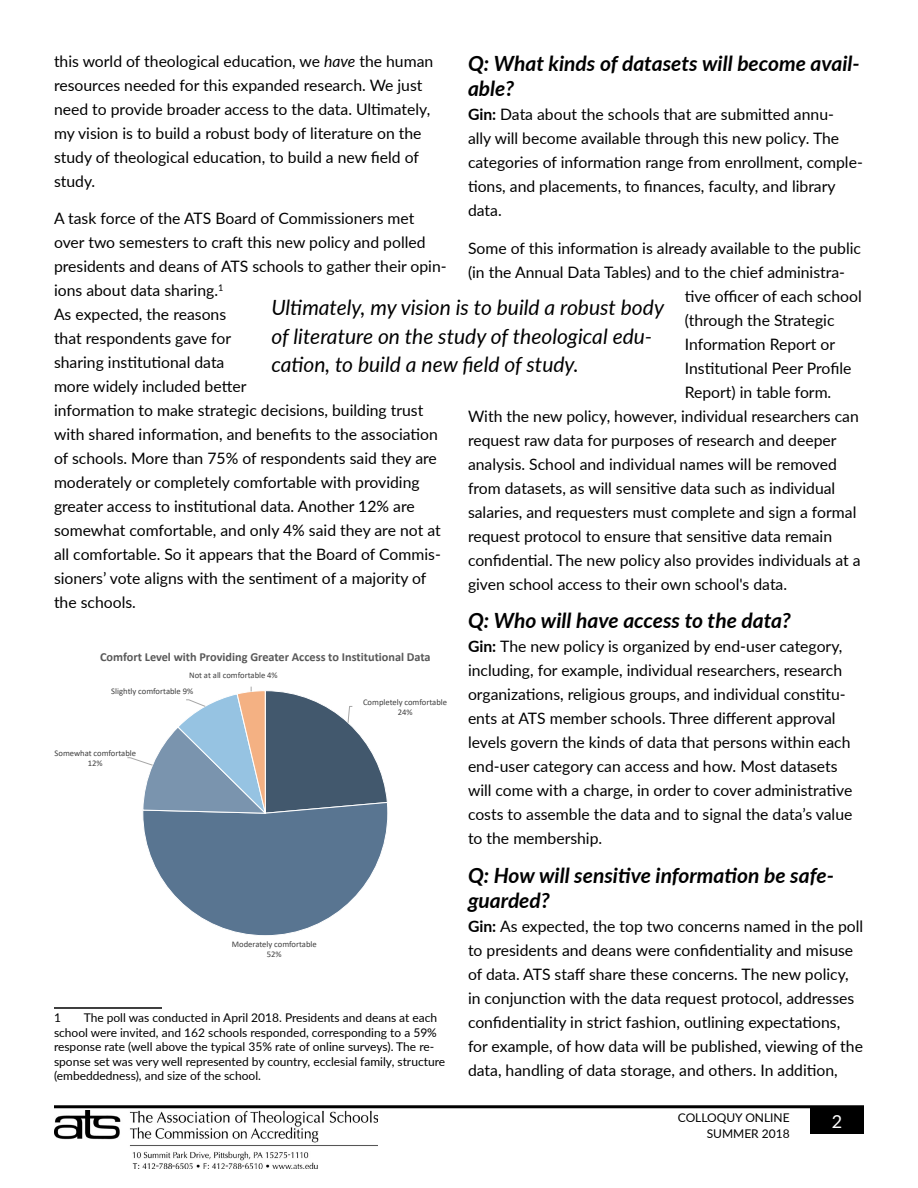
<style>
.page{position:relative;width:918px;height:1188px;background:#fff}
.page>*{position:absolute;margin:0;border:0;box-sizing:border-box;transform-origin:0 0}
.Subhead_2{font:italic 700 21px/25.2px "Lato";color:#000}
.Pull_Quote{font:italic 21px/28.5px "Lato";color:#000}
.t1{font:18px "Lato";color:#fff}
.Body_Text{font:15.75px/24px "Lato";color:#000}
.t2{font:700 12.3px "Calibri";color:#595959}
.Footnotes{font:12px/14.4px "Lato";color:#000;text-align:right}
.t3{font:8.55px/10.5px "Calibri";color:#404040;text-align:center}
.s1{font-style:italic}
.s2{font-weight:700}
</style>
<div class="page">
<div style="left:810px;top:1107px;width:54px;height:27px;background:#000"></div>
<hr style="left:54px;top:1105px;width:810px;height:3px;background:#000">
<img style="left:54px;top:1110px;width:324px;height:59px">
<hr style="left:54px;top:1007px;width:108px;height:2px;background:#000">
<svg style="left:127px;top:686px;width:261px;height:250px"></svg>
<p class="Body_Text" style="left:54px;top:48px;width:381px">this world of theological education, we <span class="s1">have</span> the human resources needed for this expanded research. We just need to provide broader access to the data. Ultimately, my vision is to build a robust body of literature on the study of theological education, to build a new field of study.</p>
<p class="Body_Text" style="left:54px;top:206px;width:394px">A task force of the ATS Board of Commissioners met over two semesters to craft this new policy and polled presidents and deans of ATS schools to gather their opin&shy;ions about data sharing.<sup>1<br></sup>As expected, the reasons<br>that respondents gave for<br>sharing institutional data<br>more widely included better<br>information to make strategic decisions, building trust with shared information, and benefits to the association of schools. More than 75% of respondents said they are moderately or completely comfortable with providing greater access to institutional data. Another 12% are somewhat comfortable, and only 4% said they are not at all comfortable. So it appears that the Board of Commis&shy;sioners’ vote aligns with the sentiment of a majority of the schools.</p>
<p class="Subhead_2" style="left:468px;top:50px;width:393px">Q: What kinds of datasets will become avail&shy;able?</p>
<p class="Body_Text" style="left:468px;top:102px;width:396px"><span class="s2">Gin:</span> Data about the schools that are submitted annu-<br>ally will become available through this new policy. The categories of information range from enrollment, comple&shy;tions, and placements, to finances, faculty, and library data.</p>
<p class="Body_Text" style="left:468px;top:235px;width:395px">Some of this information is already available to the public</p>
<p class="Body_Text" style="left:468px;top:259px;width:379px">(in the Annual Data Tables) and to the chief administra-</p>
<p class="Body_Text" style="left:685px;top:283px;width:179px">tive officer of each school</p>
<p class="Body_Text" style="left:685px;top:307px;width:151px">(through the Strategic</p>
<p class="Body_Text" style="left:685px;top:331px;width:152px">Information Report or</p>
<p class="Body_Text" style="left:685px;top:355px;width:168px">Institutional Peer Profile</p>
<p class="Body_Text" style="left:685px;top:379px;width:148px">Report) in table form.</p>
<p class="Body_Text" style="left:468px;top:403px;width:392px">With the new policy, however, individual researchers can</p>
<p class="Body_Text" style="left:468px;top:427px;width:370px">request raw data for purposes of research and deeper</p>
<p class="Body_Text" style="left:468px;top:451px;width:371px">analysis. School and individual names will be removed</p>
<p class="Body_Text" style="left:468px;top:475px;width:369px">from datasets, as will sensitive data such as individual</p>
<p class="Body_Text" style="left:468px;top:499px;width:390px">salaries, and requesters must complete and sign a formal</p>
<p class="Body_Text" style="left:468px;top:523px;width:366px">request protocol to ensure that sensitive data remain</p>
<p class="Body_Text" style="left:468px;top:547px;width:394px">confidential. The new policy also provides individuals at a</p>
<p class="Body_Text" style="left:468px;top:571px;width:321px">given school access to their own school's data.</p>
<p class="Subhead_2" style="left:468px;top:607px;width:324px">Q: Who will have access to the data?</p>
<p class="Body_Text" style="left:468px;top:634px;width:386px"><span class="s2">Gin:</span> The new policy is organized by end-user category, including, for example, individual researchers, research organizations, religious groups, and individual constitu&shy;ents at ATS member schools. Three different approval levels govern the kinds of data that persons within each end-user category can access and how. Most datasets will come with a charge, in order to cover administrative costs to assemble the data and to signal the data’s value to the membership.</p>
<p class="Subhead_2" style="left:468px;top:862px;width:367px">Q: How will sensitive information be safe&shy;guarded?</p>
<p class="Body_Text" style="left:468px;top:914px;width:397px"><span class="s2">Gin:</span> As expected, the top two concerns named in the poll to presidents and deans were confidentiality and misuse of data. ATS staff share these concerns. The new policy, in conjunction with the data request protocol, addresses confidentiality in strict fashion, outlining expectations, for example, of how data will be published, viewing of the data, handling of data storage, and others. In addition,</p>
<p class="Pull_Quote" style="left:271px;top:293px;width:394px">Ultimately, my vision is to build a robust body of literature on the study of theological edu&shy;cation, to build a new field of study.</p>
<p class="t2" style="left:100px;top:649px;width:332px">Comfort Level with Providing Greater Access to Institutional Data</p>
<p class="t3" style="left:189px;top:670px;width:90px">Not at all comfortable 4%</p>
<p class="t3" style="left:111px;top:686px;width:83px">Slightly comfortable 9%</p>
<p class="t3" style="left:363px;top:697px;width:86px">Completely comfortable<br>24%</p>
<p class="t3" style="left:55px;top:747px;width:83px">Somewhat comfortable<br>12%</p>
<p class="t3" style="left:232px;top:938px;width:87px">Moderately comfortable<br>52%</p>
<p class="Footnotes" style="left:54px;top:1010px;width:393px;text-align:left;text-indent:30px">The poll was conducted in April 2018. Presidents and deans at each school were invited, and 162 schools responded, corresponding to a 59% response rate (well above the typical 35% rate of online surveys). The re&shy;sponse set was very well represented by country, ecclesial family, structure (embeddedness), and size of the school.</p>
<p class="Footnotes" style="left:54px;top:1010px;width:8px">1</p>
<p class="Footnotes" style="left:678px;top:1108px;width:113px;line-height:16.5px">COLLOQUY ONLINE<br>SUMMER 2018</p>
<p class="t1" style="left:832px;top:1108px;width:12px">2</p>
</div>
